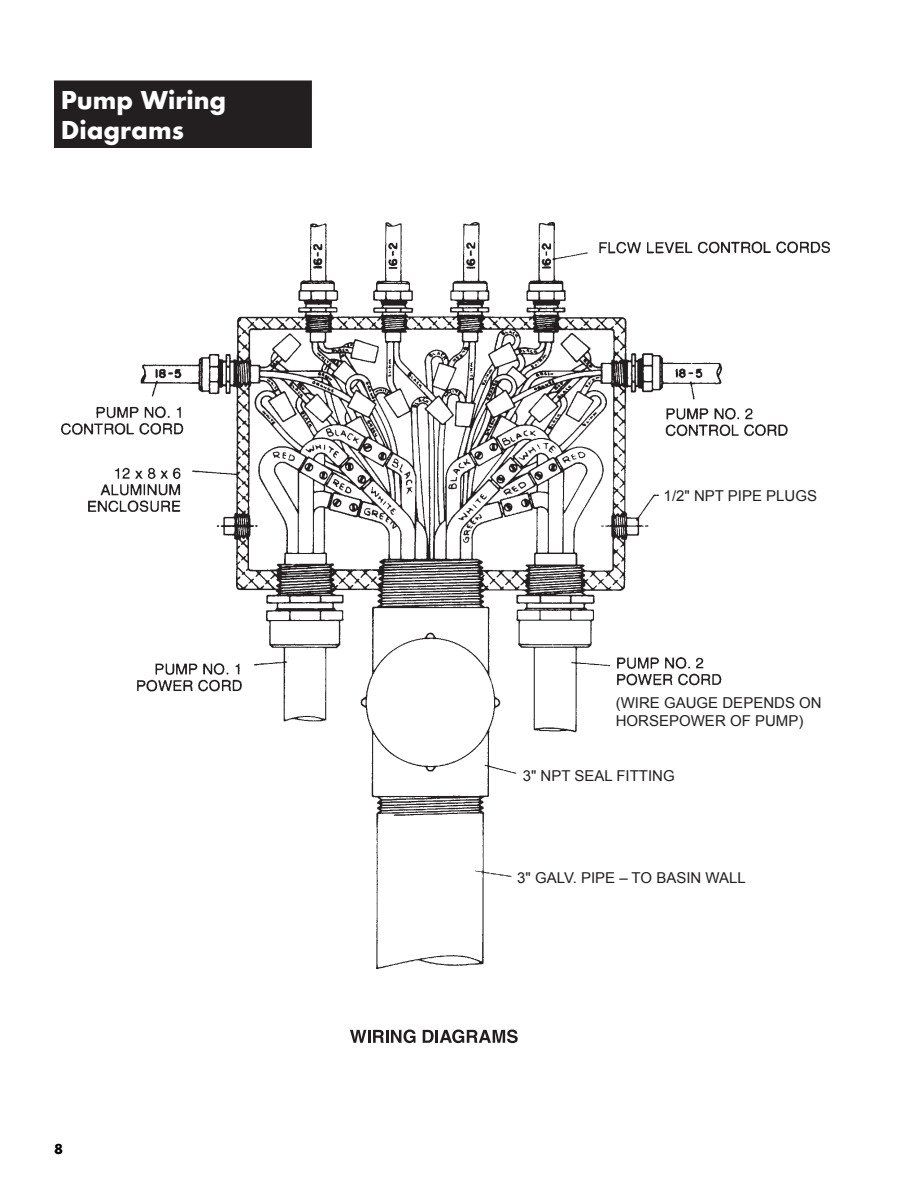
<style>
.page{position:relative;width:918px;height:1188px;background:#fff}
.page>*{position:absolute;margin:0;border:0;box-sizing:border-box;transform-origin:0 0}
.t1{font:700 27px/30px "Futura T";color:#fff}
.t2{font:15px/18px "Arial";color:#231f20}
.t3{font:700 15px "Futura T";color:#000}
</style>
<div class="page">
<div style="left:54px;top:80px;width:258px;height:68px;background:#231f20"></div>
<svg style="left:350px;top:1030px;width:66px;height:13px"></svg>
<svg style="left:423px;top:1030px;width:95px;height:13px"></svg>
<img style="left:62px;top:222px;width:767px;height:746px">
<div style="left:521px;top:853px;width:256px;height:48px;background:#fff"></div>
<div style="left:522px;top:760px;width:257px;height:48px;background:#fff"></div>
<div style="left:590px;top:695px;width:256px;height:48px;background:#fff"></div>
<div style="left:660px;top:476px;width:202px;height:48px;background:#fff"></div>
<h1 class="t1" style="left:61px;top:85px;width:167px">Pump Wiring<br>Diagrams</h1>
<p class="t3" style="left:54px;top:1140px;width:10px">8</p>
<p class="t2" style="left:664px;top:487px;width:155px">1/2" NPT PIPE PLUGS</p>
<p class="t2" style="left:616px;top:694px;width:207px">(WIRE GAUGE DEPENDS ON<br>HORSEPOWER OF PUMP)</p>
<p class="t2" style="left:523px;top:767px;width:154px">3" NPT SEAL FITTING</p>
<p class="t2" style="left:517px;top:869px;width:230px">3" GALV. PIPE – TO BASIN WALL</p>
</div>
